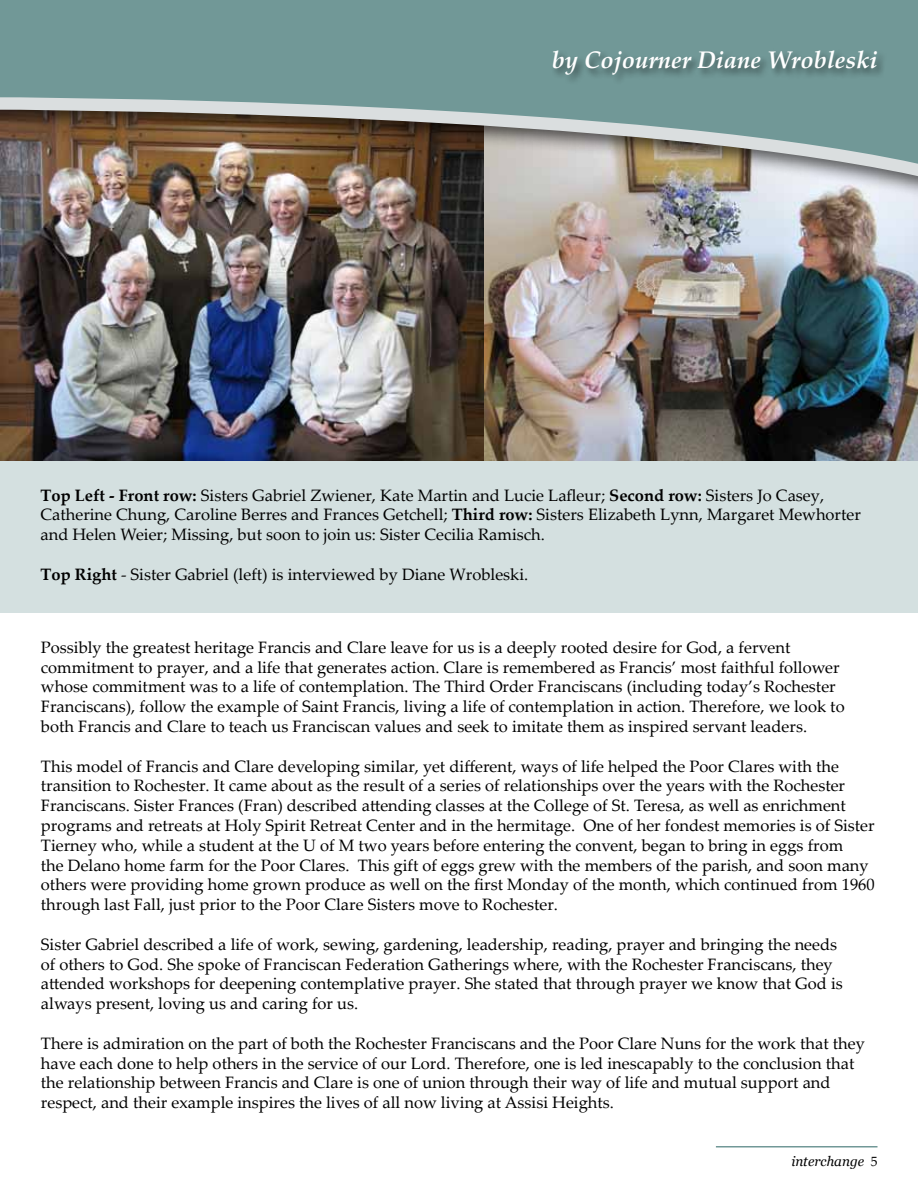
<style>
.page{position:relative;width:918px;height:1188px;background:#fff}
.page>*{position:absolute;margin:0;border:0;box-sizing:border-box;transform-origin:0 0}
.t1{font:italic 700 24px "Palatino Linotype";color:#fff}
.t2{font:16.5px/19.8px "Palatino Linotype";color:#000}
.t3{font:italic 13.65px "Georgia";color:#000}
.s1{font-weight:700}
.s2{font-family:"Palatino Linotype";font-style:normal}
</style>
<div class="page">
<div style="left:0;top:444px;width:918px;height:168px;background:#d4e0e0"></div>
<img style="left:484px;top:203px;width:434px;height:257px">
<img style="left:0;top:203px;width:484px;height:257px">
<div style="left:0;top:0;width:918px;height:203px;background:#000;opacity:.65"></div>
<img style="left:0;top:170px;width:918px;height:13px">
<svg style="left:0;top:0;width:918px;height:170px;background:#7c918b"></svg>
<hr style="left:716px;top:1146px;width:162px;height:2px;background:#719897">
<div style="left:550px;top:49px;width:337px;height:36px;background:#000;opacity:.5"></div>
<h1 class="t1" style="left:552px;top:43px;width:327px">by Cojourner Diane Wrobleski</h1>
<p class="t2" style="left:40px;top:485px;width:822px"><span class="s1">Top Left - Front row:</span> Sisters Gabriel Zwiener, Kate Martin and Lucie Lafleur; <span class="s1">Second row:</span> Sisters Jo Casey,<br>Catherine Chung, Caroline Berres and Frances Getchell; <span class="s1">Third row:</span> Sisters Elizabeth Lynn, Margaret Mewhorter and Helen Weier; Missing, but soon to join us: Sister Cecilia Ramisch.</p>
<p class="t2" style="left:40px;top:564px;width:489px"><span class="s1">Top Right</span> - Sister Gabriel (left) is interviewed by Diane Wrobleski.</p>
<p class="t2" style="left:41px;top:637px;width:805px">Possibly the greatest heritage Francis and Clare leave for us is a deeply rooted desire for God, a fervent commitment to prayer, and a life that generates action. Clare is remembered as Francis’ most faithful follower whose commitment was to a life of contemplation. The Third Order Franciscans (including today’s Rochester Franciscans), follow the example of Saint Francis, living a life of contemplation in action. Therefore, we look to both Francis and Clare to teach us Franciscan values and seek to imitate them as inspired servant leaders.</p>
<p class="t2" style="left:41px;top:756px;width:835px">This model of Francis and Clare developing similar, yet different, ways of life helped the Poor Clares with the transition to Rochester. It came about as the result of a series of relationships over the years with the Rochester Franciscans. Sister Frances (Fran) described attending classes at the College of St. Teresa, as well as enrichment programs and retreats at Holy Spirit Retreat Center and in the hermitage. One of her fondest memories is of Sister Tierney who, while a student at the U of M two years before entering the convent, began to bring in eggs from<br>the Delano home farm for the Poor Clares. This gift of eggs grew with the members of the parish, and soon many others were providing home grown produce as well on the first Monday of the month, which continued from 1960 through last Fall, just prior to the Poor Clare Sisters move to Rochester.</p>
<p class="t2" style="left:41px;top:934px;width:803px">Sister Gabriel described a life of work, sewing, gardening, leadership, reading, prayer and bringing the needs of others to God. She spoke of Franciscan Federation Gatherings where, with the Rochester Franciscans, they attended workshops for deepening contemplative prayer. She stated that through prayer we know that God is always present, loving us and caring for us.</p>
<p class="t2" style="left:41px;top:1033px;width:825px">There is admiration on the part of both the Rochester Franciscans and the Poor Clare Nuns for the work that they have each done to help others in the service of our Lord. Therefore, one is led inescapably to the conclusion that the relationship between Francis and Clare is one of union through their way of life and mutual support and respect, and their example inspires the lives of all now living at Assisi Heights.</p>
<p class="t3" style="left:791px;top:1152px;width:88px">interchange <span class="s2">5</span></p>
</div>
